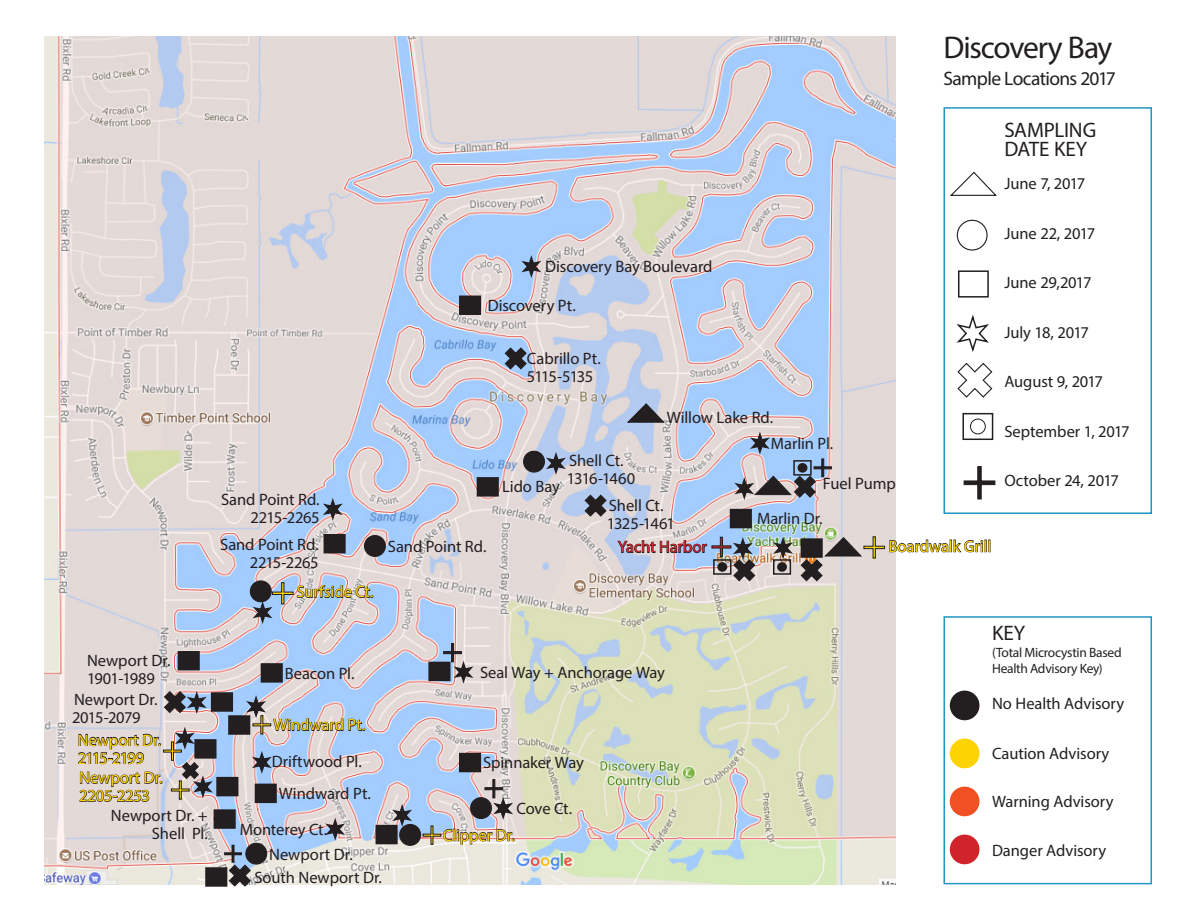
<style>
.page{position:relative;width:1188px;height:918px;background:#fff}
.page>*{position:absolute;margin:0;border:0;box-sizing:border-box;transform-origin:0 0}
.t1{font:31.5px "Myriad Pro";letter-spacing:-.04em;color:#231f20}
.body{font:21px/19.5px "Myriad Pro";letter-spacing:-.005em;color:#231f20}
.t2{font:19.5px "Myriad Pro";letter-spacing:-.035em;color:#231f20}
.body-2{font:16.5px/18px "Myriad Pro";letter-spacing:-.005em;color:#231f20}
.body-3{font:16.5px "Myriad Pro";letter-spacing:-.005em;color:#fed304}
.body-4{font:16.5px "Myriad Pro";letter-spacing:-.03em;color:#231f20}
.body-5{font:16.5px "Myriad Pro";letter-spacing:-.005em;color:#d1232a}
.body-6{font:16.5px "Myriad Pro";letter-spacing:-.06em;color:#fed304}
.body-7{font:16.5px "Myriad Pro";letter-spacing:-.05em;color:#231f20}
.body-8{font:16.5px "Myriad Pro";letter-spacing:-.06em;color:#231f20}
.body-9{font:13.5px/16.5px "Myriad Pro";letter-spacing:-.02em;color:#231f20}
</style>
<div class="page">
<img style="left:44px;top:36px;width:852px;height:848px">
<div style="left:950px;top:691px;width:29px;height:29px;background:#231f20;border-radius:50%"></div>
<div style="left:950px;top:739px;width:29px;height:29px;background:#fed304;border-radius:50%"></div>
<div style="left:950px;top:787px;width:29px;height:29px;background:#f05022;border-radius:50%"></div>
<div style="left:950px;top:835px;width:29px;height:29px;background:#d1232a;border-radius:50%"></div>
<div style="left:944px;top:616px;width:208px;height:268px;border:2px solid #2097c4"></div>
<div style="left:944px;top:107px;width:208px;height:407px;border:2px solid #2097c4"></div>
<svg style="left:950px;top:171px;width:47px;height:25px"></svg>
<div style="left:957px;top:220px;width:31px;height:31px;border:1px solid #231f20;border-radius:50%"></div>
<div style="left:958px;top:270px;width:31px;height:28px;border:2px solid #231f20"></div>
<div style="left:970px;top:419px;width:16px;height:15px;border:1px solid #231f20;border-radius:50%"></div>
<div style="left:962px;top:413px;width:31px;height:27px;border:2px solid #231f20"></div>
<svg style="left:957px;top:362px;width:36px;height:36px"></svg>
<svg style="left:956px;top:315px;width:33px;height:37px"></svg>
<svg style="left:627px;top:403px;width:39px;height:20px"></svg>
<div style="left:246px;top:843px;width:21px;height:21px;background:#231f20;border-radius:50%"></div>
<div style="left:245px;top:843px;width:22px;height:22px;border:1px solid #231f20;border-radius:50%"></div>
<div style="left:365px;top:536px;width:20px;height:20px;background:#231f20;border-radius:50%"></div>
<div style="left:364px;top:535px;width:22px;height:22px;border:1px solid #231f20;border-radius:50%"></div>
<div style="left:460px;top:296px;width:20px;height:18px;background:#231f20"></div>
<div style="left:459px;top:296px;width:22px;height:19px;border:2px solid #231f20"></div>
<div style="left:731px;top:510px;width:20px;height:18px;background:#231f20"></div>
<div style="left:730px;top:509px;width:22px;height:19px;border:2px solid #231f20"></div>
<div style="left:178px;top:652px;width:21px;height:18px;background:#231f20"></div>
<div style="left:178px;top:651px;width:22px;height:19px;border:2px solid #231f20"></div>
<div style="left:255px;top:784px;width:21px;height:18px;background:#231f20"></div>
<div style="left:255px;top:784px;width:22px;height:19px;border:2px solid #231f20"></div>
<div style="left:261px;top:664px;width:21px;height:18px;background:#231f20"></div>
<div style="left:261px;top:663px;width:22px;height:20px;border:2px solid #231f20"></div>
<div style="left:477px;top:478px;width:21px;height:18px;background:#231f20"></div>
<div style="left:477px;top:477px;width:22px;height:20px;border:2px solid #231f20"></div>
<div style="left:460px;top:754px;width:20px;height:18px;background:#231f20"></div>
<div style="left:459px;top:753px;width:22px;height:19px;border:2px solid #231f20"></div>
<div style="left:429px;top:662px;width:21px;height:18px;background:#231f20"></div>
<div style="left:428px;top:662px;width:23px;height:19px;border:2px solid #231f20"></div>
<div style="left:206px;top:868px;width:21px;height:18px;background:#231f20"></div>
<div style="left:205px;top:867px;width:22px;height:20px;border:2px solid #231f20"></div>
<div style="left:214px;top:810px;width:21px;height:18px;background:#231f20"></div>
<div style="left:214px;top:809px;width:22px;height:20px;border:2px solid #231f20"></div>
<div style="left:212px;top:693px;width:20px;height:18px;background:#231f20"></div>
<div style="left:211px;top:692px;width:22px;height:20px;border:2px solid #231f20"></div>
<div style="left:217px;top:778px;width:21px;height:18px;background:#231f20"></div>
<div style="left:216px;top:777px;width:22px;height:19px;border:2px solid #231f20"></div>
<div style="left:376px;top:826px;width:21px;height:18px;background:#231f20"></div>
<div style="left:376px;top:825px;width:22px;height:19px;border:2px solid #231f20"></div>
<div style="left:229px;top:716px;width:21px;height:18px;background:#231f20"></div>
<div style="left:228px;top:715px;width:22px;height:20px;border:2px solid #231f20"></div>
<div style="left:324px;top:535px;width:21px;height:18px;background:#231f20"></div>
<div style="left:324px;top:534px;width:22px;height:19px;border:2px solid #231f20"></div>
<div style="left:524px;top:451px;width:20px;height:21px;background:#231f20;border-radius:50%"></div>
<div style="left:523px;top:451px;width:22px;height:22px;border:1px solid #231f20;border-radius:50%"></div>
<div style="left:400px;top:825px;width:21px;height:20px;background:#231f20;border-radius:50%"></div>
<div style="left:399px;top:824px;width:22px;height:22px;border:1px solid #231f20;border-radius:50%"></div>
<svg style="left:584px;top:494px;width:23px;height:24px"></svg>
<svg style="left:504px;top:347px;width:24px;height:23px"></svg>
<svg style="left:228px;top:864px;width:24px;height:23px"></svg>
<hr style="left:232px;top:845px;width:3px;height:18px;background:#231f20">
<hr style="left:224px;top:852px;width:18px;height:3px;background:#231f20">
<svg style="left:963px;top:466px;width:33px;height:34px"></svg>
<svg style="left:517px;top:250px;width:29px;height:33px"></svg>
<svg style="left:730px;top:427px;width:102px;height:78px;background:#aab2c7"></svg>
<svg style="left:542px;top:447px;width:28px;height:33px"></svg>
<img style="left:617px;top:532px;width:140px;height:50px">
<svg style="left:319px;top:493px;width:28px;height:33px"></svg>
<svg style="left:248px;top:572px;width:125px;height:57px;background:#b1b5c4"></svg>
<svg style="left:443px;top:643px;width:35px;height:46px;background:#aca6ab"></svg>
<svg style="left:388px;top:799px;width:28px;height:33px"></svg>
<svg style="left:422px;top:779px;width:95px;height:66px;background:#b1b3be"></svg>
<svg style="left:321px;top:813px;width:28px;height:33px"></svg>
<svg style="left:242px;top:690px;width:123px;height:89px;background:#b6bfd4"></svg>
<svg style="left:77px;top:686px;width:140px;height:117px;background:#b8b1b3"></svg>
<svg style="left:769px;top:532px;width:221px;height:50px"></svg>
<p class="t1" style="left:944px;top:28px;width:170px">Discovery Bay</p>
<p class="t2" style="left:944px;top:66px;width:174px">Sample Locations 2017</p>
<p class="body-2" style="left:87px;top:652px;width:85px">Newport Dr.</p>
<p class="body-4" style="left:87px;top:669px;width:69px">1901-1989</p>
<p class="body-2" style="left:74px;top:690px;width:85px">Newport Dr.</p>
<p class="body-4" style="left:72px;top:707px;width:70px">2015-2079</p>
<p class="body-3" style="left:78px;top:730px;width:85px">Newport Dr.</p>
<p class="body-6" style="left:78px;top:748px;width:68px">2115-2199</p>
<p class="body-3" style="left:79px;top:768px;width:85px">Newport Dr.</p>
<p class="body-3" style="left:79px;top:786px;width:72px">2205-2253</p>
<p class="body-2" style="left:111px;top:807px;width:98px">Newport Dr. +</p>
<p class="body-2" style="left:152px;top:825px;width:57px">Shell Pl.</p>
<p class="body-2" style="left:221px;top:490px;width:100px">Sand Point Rd.</p>
<p class="body-2" style="left:251px;top:508px;width:71px">2215-2265</p>
<p class="body-2" style="left:220px;top:535px;width:100px">Sand Point Rd.</p>
<p class="body-2" style="left:250px;top:553px;width:71px">2215-2265</p>
<p class="body-3" style="left:297px;top:582px;width:79px">Surfside Ct.</p>
<p class="body-2" style="left:285px;top:664px;width:71px">Beacon Pl.</p>
<p class="body-3" style="left:273px;top:715px;width:94px">Windward Pt.</p>
<p class="body-2" style="left:272px;top:753px;width:92px">Driftwood Pl.</p>
<p class="body-2" style="left:279px;top:784px;width:94px">Windward Pt.</p>
<p class="body-2" style="left:240px;top:820px;width:89px">Monterey Ct.</p>
<p class="body-2" style="left:269px;top:845px;width:85px">Newport Dr.</p>
<p class="body-2" style="left:545px;top:257px;width:169px">Discovery Bay Boulevard</p>
<p class="body-2" style="left:488px;top:296px;width:90px">Discovery Pt.</p>
<p class="body-2" style="left:527px;top:349px;width:75px">Cabrillo Pt.</p>
<p class="body-8" style="left:527px;top:366px;width:68px">5115-5135</p>
<p class="body-2" style="left:502px;top:477px;width:59px">Lido Bay</p>
<p class="body-2" style="left:567px;top:451px;width:70px">Shell Ct.<br>1316-1460</p>
<p class="body-2" style="left:667px;top:408px;width:108px">Willow Lake Rd.</p>
<p class="body-2" style="left:771px;top:434px;width:64px">Marlin Pl.</p>
<p class="body-2" style="left:823px;top:475px;width:74px">Fuel Pump</p>
<p class="body-2" style="left:388px;top:538px;width:100px">Sand Point Rd.</p>
<p class="body-2" style="left:609px;top:496px;width:56px">Shell Ct.</p>
<p class="body-7" style="left:607px;top:513px;width:70px">1325-1461</p>
<p class="body-2" style="left:757px;top:509px;width:67px">Marlin Dr.</p>
<p class="body-5" style="left:618px;top:537px;width:90px">Yacht Harbor</p>
<p class="body-3" style="left:888px;top:536px;width:104px">Boardwalk Grill</p>
<p class="body" style="left:1004px;top:120px;width:93px">SAMPLING<br>DATE KEY</p>
<p class="body-2" style="left:1004px;top:175px;width:83px">June 7, 2017</p>
<p class="body-2" style="left:1004px;top:224px;width:92px">June 22, 2017</p>
<p class="body-2" style="left:1004px;top:274px;width:89px">June 29,2017</p>
<p class="body-2" style="left:1004px;top:323px;width:86px">July 18, 2017</p>
<p class="body-2" style="left:1004px;top:373px;width:100px">August 9, 2017</p>
<p class="body-2" style="left:1004px;top:422px;width:127px">September 1, 2017</p>
<p class="body-2" style="left:1004px;top:472px;width:116px">October 24, 2017</p>
<p class="body-2" style="left:480px;top:663px;width:187px">Seal Way + Anchorage Way</p>
<p class="body-2" style="left:483px;top:753px;width:102px">Spinnaker Way</p>
<p class="body-2" style="left:517px;top:799px;width:57px">Cove Ct.</p>
<p class="body-3" style="left:443px;top:825px;width:73px">Clipper Dr.</p>
<p class="body" style="left:992px;top:623px;width:35px">KEY</p>
<p class="body-9" style="left:992px;top:644px;width:131px">(Total Microcystin Based<br>Health Advisory Key)</p>
<p class="body-2" style="left:992px;top:694px;width:134px">No Health Advisory</p>
<p class="body-2" style="left:992px;top:744px;width:119px">Caution Advisory</p>
<p class="body-2" style="left:992px;top:792px;width:123px">Warning Advisory</p>
<p class="body-2" style="left:992px;top:841px;width:116px">Danger Advisory</p>
<p class="body-2" style="left:254px;top:868px;width:129px">South Newport Dr.</p>
</div>
